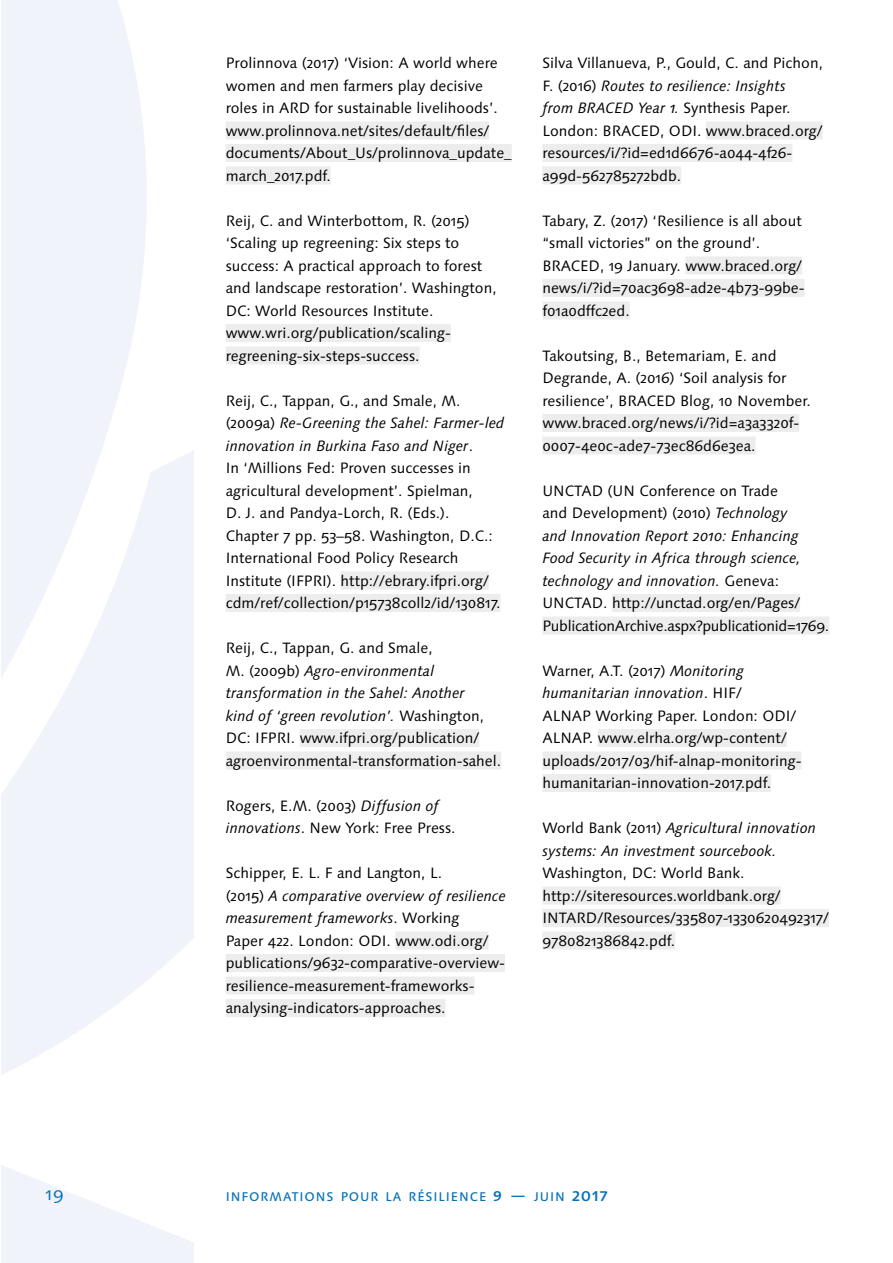
<style>
.page{position:relative;width:893px;height:1263px;background:#fff}
.page>*{position:absolute;margin:0;border:0;box-sizing:border-box;transform-origin:0 0}
.t1{font:18px "Linotype Syntax Os F";color:#0571b8}
.t2{font:15px/22.5px "Linotype Syntax Os F";color:#000}
.t3{font:italic 15px/22.5px "Linotype Syntax Os F";color:#000}
.t4{font:500 12.6px "Linotype Syntax SC";letter-spacing:.07em;color:#0571b8}
.s1{font-style:italic}
.s2{font-style:normal}
.s3{font-size:18px}
</style>
<div class="page">
<svg style="left:1px;top:0;width:192px;height:1263px;fill:#f0f4fa"></svg>
<div style="left:226px;top:121px;width:263px;height:18px;background:#ededed"></div>
<div style="left:226px;top:144px;width:286px;height:18px;background:#ededed"></div>
<div style="left:226px;top:166px;width:105px;height:18px;background:#ededed"></div>
<div style="left:226px;top:324px;width:225px;height:18px;background:#ededed"></div>
<div style="left:226px;top:346px;width:194px;height:18px;background:#ededed"></div>
<div style="left:341px;top:571px;width:148px;height:18px;background:#ededed"></div>
<div style="left:226px;top:594px;width:274px;height:18px;background:#ededed"></div>
<div style="left:300px;top:729px;width:179px;height:18px;background:#ededed"></div>
<div style="left:226px;top:751px;width:275px;height:18px;background:#ededed"></div>
<div style="left:395px;top:931px;width:93px;height:18px;background:#ededed"></div>
<div style="left:226px;top:954px;width:279px;height:18px;background:#ededed"></div>
<div style="left:226px;top:976px;width:248px;height:18px;background:#ededed"></div>
<div style="left:226px;top:999px;width:220px;height:18px;background:#ededed"></div>
<div style="left:706px;top:121px;width:117px;height:18px;background:#ededed"></div>
<div style="left:542px;top:144px;width:250px;height:18px;background:#ededed"></div>
<div style="left:542px;top:166px;width:139px;height:18px;background:#ededed"></div>
<div style="left:685px;top:256px;width:117px;height:18px;background:#ededed"></div>
<div style="left:542px;top:279px;width:263px;height:18px;background:#ededed"></div>
<div style="left:542px;top:301px;width:88px;height:18px;background:#ededed"></div>
<div style="left:542px;top:414px;width:257px;height:18px;background:#ededed"></div>
<div style="left:542px;top:436px;width:214px;height:18px;background:#ededed"></div>
<div style="left:612px;top:594px;width:188px;height:18px;background:#ededed"></div>
<div style="left:542px;top:616px;width:287px;height:18px;background:#ededed"></div>
<div style="left:598px;top:729px;width:189px;height:18px;background:#ededed"></div>
<div style="left:542px;top:751px;width:259px;height:18px;background:#ededed"></div>
<div style="left:542px;top:774px;width:229px;height:18px;background:#ededed"></div>
<div style="left:542px;top:886px;width:239px;height:18px;background:#ededed"></div>
<div style="left:542px;top:909px;width:287px;height:18px;background:#ededed"></div>
<div style="left:542px;top:931px;width:133px;height:18px;background:#ededed"></div>
<p class="t2" style="left:226px;top:52px;width:288px">Prolinnova (2017) ‘Vision: A world where women and men farmers play decisive roles in ARD for sustainable livelihoods’. www.prolinnova.net/sites/default/files/ documents/About_Us/prolinnova_update_ march_2017.pdf.</p>
<p class="t2" style="left:226px;top:209px;width:273px">Reij, C. and Winterbottom, R. (2015) ‘Scaling up regreening: Six steps to success: A practical approach to forest and landscape restoration’. Washington, DC: World Resources Institute. www.wri.org/publication/scaling&shy;regreening-six-steps-success.</p>
<p class="t2" style="left:226px;top:389px;width:280px">Reij, C., Tappan, G., and Smale, M. (2009a) <span class="s1">Re-Greening the Sahel: Farmer‑led innovation in Burkina Faso and Niger</span>.<br>In ‘Millions Fed: Proven successes in agricultural development’. Spielman,<br>D. J. and Pandya-Lorch, R. (Eds.).<br>Chapter 7 pp. 53–58. Washington, D.C.:<br>International Food Policy Research Institute (IFPRI). http://ebrary.ifpri.org/ cdm/ref/collection/p15738coll2/id/130817.</p>
<p class="t2" style="left:226px;top:637px;width:277px">Reij, C., Tappan, G. and Smale,<br>M. (2009b) <span class="s1">Agro-environmental transformation in the Sahel: Another<br>kind of ‘green revolution’.</span> Washington, DC: IFPRI. www.ifpri.org/publication/ agroenvironmental-transformation-sahel.</p>
<p class="t2" style="left:226px;top:794px;width:231px">Rogers, E.M. (2003) <span class="s1">Diffusion of innovations</span>. New York: Free Press.</p>
<p class="t2" style="left:226px;top:862px;width:282px">Schipper, E. L. F and Langton, L.<br>(2015) <span class="s1">A comparative overview of resilience measurement frameworks</span>. Working<br>Paper 422. London: ODI. www.odi.org/ publications/9632-comparative-overview&shy;resilience-measurement-frameworks&shy;analysing-indicators-approaches.</p>
<p class="t2" style="left:542px;top:52px;width:282px">Silva Villanueva, P., Gould, C. and Pichon, F. (2016) <span class="s1">Routes to resilience: Insights<br>from BRACED Year 1.</span> Synthesis Paper.<br>London: BRACED, ODI. www.braced.org/ resources/i/?id=ed1d6676-a044-4f26- a99d-562785272bdb.</p>
<p class="t2" style="left:542px;top:209px;width:264px">Tabary, Z. (2017) ‘Resilience is all about “small victories” on the ground’.<br>BRACED, 19 January. www.braced.org/ news/i/?id=70ac3698-ad2e-4b73-99be&shy;f01a0dffc2ed.</p>
<p class="t2" style="left:542px;top:344px;width:270px">Takoutsing, B., Betemariam, E. and Degrande, A. (2016) ‘Soil analysis for resilience’, BRACED Blog, 10 November. www.braced.org/news/i/?id=a3a3320f-0007-4e0c-ade7-73ec86d6e3ea.</p>
<p class="t2" style="left:542px;top:479px;width:288px">UNCTAD (UN Conference on Trade<br>and Development) (2010) <span class="s1">Technology<br>and Innovation Report 2010: Enhancing Food Security in Africa through science, technology and innovation.</span> Geneva:<br>UNCTAD. http://unctad.org/en/Pages/ PublicationArchive.aspx?publicationid=1769.</p>
<p class="t2" style="left:542px;top:659px;width:261px">Warner, A.T. (2017) <span class="s1">Monitoring humanitarian innovation</span>. HIF/<br>ALNAP Working Paper. London: ODI/ ALNAP. www.elrha.org/wp-content/ uploads/2017/03/hif-alnap-monitoring&shy;humanitarian-innovation-2017.pdf.</p>
<p class="t3" style="left:542px;top:817px;width:275px"><span class="s2">World Bank (2011)</span> Agricultural innovation systems: An investment sourcebook.</p>
<p class="t2" style="left:542px;top:862px;width:288px">Washington, DC: World Bank. http://siteresources.worldbank.org/ INTARD/Resources/335807-1330620492317/ 9780821386842.pdf.</p>
<p class="t1" style="left:46px;top:1183px;width:19px">19</p>
<p class="t4" style="left:226px;top:1188px;width:383px">INFORMATIONS POUR LA RÉSILIENCE <span class="s3">9 —</span> JUIN <span class="s3">2017</span></p>
</div>
